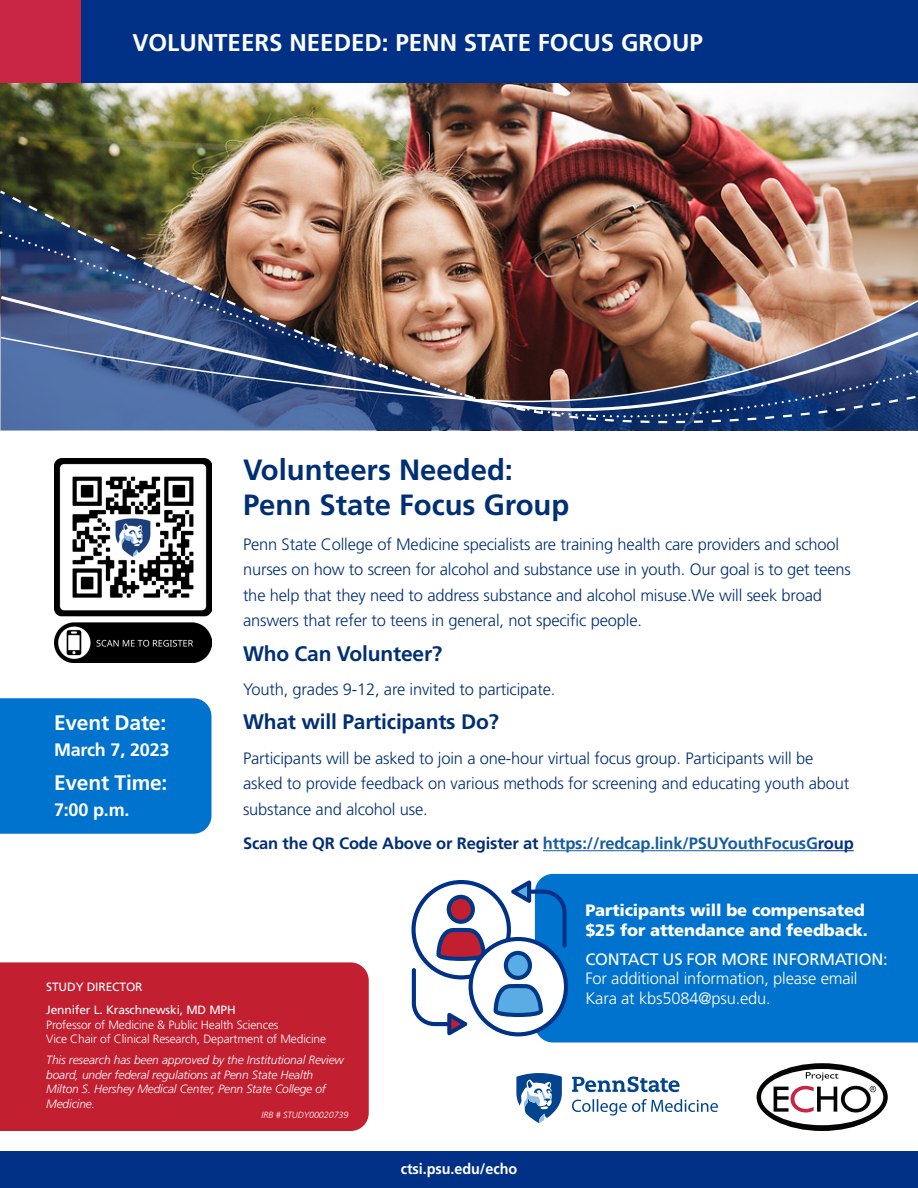
<style>
.page{position:relative;width:918px;height:1188px;background:#fff}
.page>*{position:absolute;margin:0;border:0;box-sizing:border-box;transform-origin:0 0}
.No_Spacing{font:700 29.25px/35.1px "Frutiger LT Std";color:#002f73}
.t1{font:700 24.15px "Frutiger LT Std";color:#fff}
.No_Spacing-2{font:700 21px "Frutiger LT Std";letter-spacing:-.01em;color:#002f73}
.No_Spacing-3{font:700 21px "Frutiger LT Std";letter-spacing:-.01em;color:#fff}
.No_Spacing-4{font:700 18px "Frutiger LT Std";letter-spacing:-.01em;color:#fff}
.No_Spacing-5{font:300 16.5px/25.5px "Frutiger LT Std";letter-spacing:-.01em;color:#002f73}
.No_Spacing-6{font:300 16.5px/19.8px "Frutiger LT Std";letter-spacing:-.01em;color:#fff}
.No_Spacing-7{font:700 16.5px "Frutiger LT Std";letter-spacing:-.01em;color:#175d9e}
.No_Spacing-8{font:900 16.5px/19.8px "Frutiger LT Std";letter-spacing:-.01em;color:#fff}
.t2{font:700 15px "Frutiger LT Std";letter-spacing:-.005em;color:#fff;scale:.96 1}
.No_Spacing-9{font:italic 300 12px/14.4px "Frutiger LT Std";letter-spacing:-.01em;color:#fff}
.No_Spacing-10{font:300 12px "Frutiger LT Std";letter-spacing:-.01em;color:#fff}
.No_Spacing-11{font:12px "Frutiger LT Std";letter-spacing:-.01em;color:#fff}
.No_Spacing-12{font:italic 300 9px "Frutiger LT Std";letter-spacing:-.01em;color:#fff}
.s1{color:#002f73}
.s2{color:#003186}
.s3{font-weight:400}
</style>
<div class="page">
<img style="left:0;top:83px;width:918px;height:106px">
<div style="left:0;top:0;width:81px;height:83px;background:#c92545"></div>
<div style="left:0;top:698px;width:212px;height:136px;background:#0073ce"></div>
<div style="left:539px;top:874px;width:379px;height:169px;background:#0073ce"></div>
<div style="left:81px;top:0;width:837px;height:83px;background:#003186"></div>
<svg style="left:0;top:395px;width:452px;height:36px;background:#48659b"></svg>
<img style="left:0;top:189px;width:918px;height:206px">
<img style="left:1px;top:231px;width:447px;height:161px">
<img style="left:452px;top:362px;width:466px;height:69px">
<svg style="left:516px;top:1073px;width:46px;height:50px"></svg>
<svg style="left:572px;top:1077px;width:146px;height:39px"></svg>
<svg style="left:757px;top:1063px;width:131px;height:68px"></svg>
<div style="left:761px;top:1069px;width:122px;height:56px;background:#fff;border-radius:50%"></div>
<svg style="left:774px;top:1072px;width:102px;height:40px"></svg>
<hr style="left:543px;top:850px;width:275px;height:1px;background:#175d9e">
<hr style="left:818px;top:850px;width:36px;height:1px;background:#003186">
<div style="left:0;top:1151px;width:918px;height:37px;background:#003186"></div>
<div style="left:0;top:962px;width:369px;height:169px;background:#c21f31"></div>
<img style="left:54px;top:458px;width:158px;height:204px">
<svg style="left:411px;top:880px;width:157px;height:156px"></svg>
<p class="t1" style="left:132px;top:29px;width:572px">VOLUNTEERS NEEDED: PENN STATE FOCUS GROUP</p>
<p class="No_Spacing-3" style="left:54px;top:711px;width:114px">Event Date:</p>
<p class="No_Spacing-4" style="left:54px;top:739px;width:117px">March 7, 2023</p>
<p class="No_Spacing-3" style="left:54px;top:771px;width:115px">Event Time:</p>
<p class="No_Spacing-4" style="left:54px;top:799px;width:77px">7:00 p.m.</p>
<p class="No_Spacing" style="left:243px;top:453px;width:328px">Volunteers Needed:<br>Penn State Focus Group</p>
<p class="No_Spacing-5" style="left:243px;top:532px;width:609px">Penn State College of Medicine specialists are training health care providers and school nurses on how to screen for alcohol and substance use in youth. Our goal is to get teens the help that they need to address substance and alcohol misuse.We will seek broad answers that refer to teens in general, not specific people.</p>
<p class="No_Spacing-2" style="left:243px;top:641px;width:201px">Who Can Volunteer?</p>
<p class="No_Spacing-5" style="left:243px;top:677px;width:314px">Youth, grades 9-12, are invited to participate.</p>
<p class="No_Spacing-2" style="left:243px;top:710px;width:258px">What will Participants Do?</p>
<p class="No_Spacing-5" style="left:243px;top:745px;width:608px">Participants will be asked to join a one-hour virtual focus group. Participants will be asked to provide feedback on various methods for screening and educating youth about substance and alcohol use.</p>
<p class="No_Spacing-7" style="left:243px;top:834px;width:612px"><span class="s1">Scan the QR Code Above or Register at</span> https://redcap.link/PSUYouthFocusG<span class="s2">roup</span></p>
<p class="No_Spacing-11" style="left:46px;top:980px;width:98px">STUDY DIRECTOR</p>
<p class="No_Spacing-11" style="left:46px;top:1003px;width:191px">Jennifer L. Kraschnewski, MD MPH</p>
<p class="No_Spacing-10" style="left:46px;top:1018px;width:234px">Professor of Medicine &amp; Public Health Sciences</p>
<p class="No_Spacing-10" style="left:46px;top:1032px;width:282px">Vice Chair of Clinical Research, Department of Medicine</p>
<p class="No_Spacing-9" style="left:46px;top:1053px;width:299px">This research has been approved by the Institutional Review board, under federal regulations at Penn State Health Milton S. Hershey Medical Center, Penn State College of Medicine.</p>
<p class="No_Spacing-12" style="left:262px;top:1110px;width:88px">IRB # STUDY00020739</p>
<p class="t2" style="left:401px;top:1160px;width:123px">ctsi.psu.edu/echo</p>
<p class="No_Spacing-8" style="left:585px;top:900px;width:284px">Participants will be compensated $25 for attendance and feedback.</p>
<p class="No_Spacing-6" style="left:585px;top:949px;width:304px"><span class="s3">CONTACT US FOR MORE INFORMATION:<br></span>For additional information, please email<br>Kara at kbs5084@psu.edu.</p>
</div>
